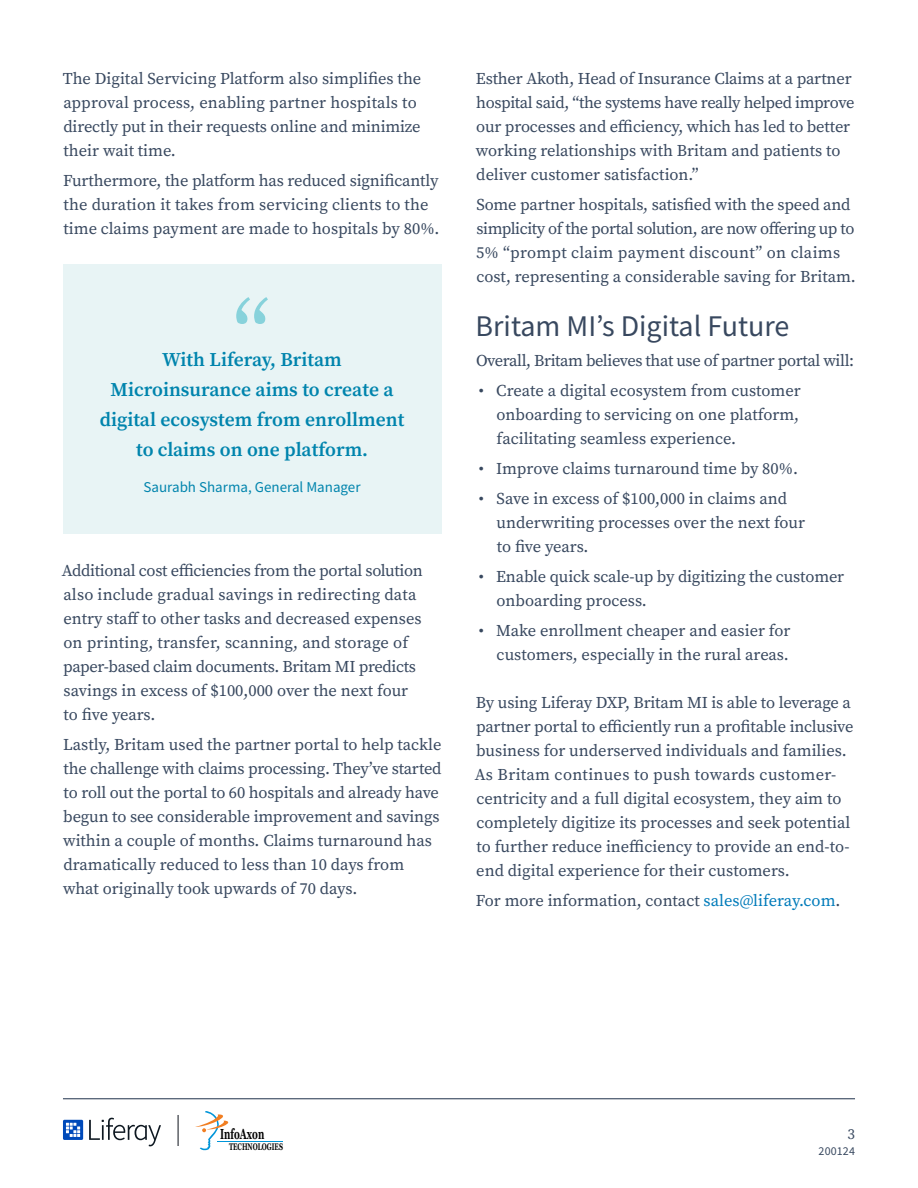
<style>
.page{position:relative;width:918px;height:1188px;background:#fff}
.page>*{position:absolute;margin:0;border:0;box-sizing:border-box;transform-origin:0 0}
.t1{font:30px "Source Sans Pro";color:#38485f}
.Quote_Secondary{font:600 19.5px/30px "Source Serif Pro";color:#0084ad;text-align:center}
.Text{font:16.5px/24px "Source Serif Pro";color:#38485f}
.Text-2{font:16.5px "Source Serif Pro";letter-spacing:-.025em;color:#38485f}
.Quote_-_Name{font:15px "Source Sans Pro";color:#0084ad}
.t2{font:15px "Source Serif Pro";color:#38485f}
.t3{font:700 14.4px "Georgia";color:#000;scale:.63 1}
.t4{font:12px "Source Sans Pro";letter-spacing:.01em;color:#38485f}
.t5{font:700 9.45px "Georgia";color:#000;scale:.65 1}
.s1{color:#007bba}
</style>
<div class="page">
<svg style="left:63px;top:1120px;width:20px;height:20px"></svg>
<svg style="left:89px;top:1118px;width:72px;height:28px"></svg>
<hr style="left:63px;top:1098px;width:792px;height:1px;background:#38485f">
<svg style="left:195px;top:1111px;width:34px;height:39px"></svg>
<hr style="left:218px;top:1141px;width:65px;height:1px;background:#0095d9">
<hr style="left:178px;top:1115px;width:1px;height:31px;background:#0c121b">
<div style="left:63px;top:264px;width:378px;height:270px;background:#e8f4f5"></div>
<svg style="left:236px;top:297px;width:32px;height:27px"></svg>
<p class="Text" style="left:63px;top:66px;width:360px">The Digital Servicing Platform also simplifies the approval process, enabling partner hospitals to directly put in their requests online and minimize their wait time.</p>
<p class="Text" style="left:63px;top:168px;width:378px">Furthermore, the platform has reduced significantly the duration it takes from servicing clients to the time claims payment are made to hospitals by 80%.</p>
<p class="Quote_Secondary" style="left:100px;top:344px;width:306px">With Liferay, Britam<br>Microinsurance aims to create a digital ecosystem from enrollment to claims on one platform.</p>
<p class="Quote_-_Name" style="left:144px;top:477px;width:219px">Saurabh Sharma, General Manager</p>
<p class="Text" style="left:62px;top:558px;width:363px">Additional cost efficiencies from the portal solution also include gradual savings in redirecting data entry staff to other tasks and decreased expenses on printing, transfer, scanning, and storage of paper-based claim documents. Britam MI predicts savings in excess of $100,000 over the next four to five years.</p>
<p class="Text" style="left:63px;top:732px;width:380px">Lastly, Britam used the partner portal to help tackle the challenge with claims processing. They’ve started to roll out the portal to 60 hospitals and already have begun to see considerable improvement and savings within a couple of months. Claims turnaround has dramatically reduced to less than 10 days from what originally took upwards of 70 days.</p>
<p class="Text" style="left:476px;top:66px;width:380px">Esther Akoth, Head of Insurance Claims at a partner hospital said, “the systems have really helped improve our processes and efficiency, which has led to better working relationships with Britam and patients to deliver customer satisfaction.”</p>
<p class="Text" style="left:476px;top:192px;width:381px">Some partner hospitals, satisfied with the speed and simplicity of the portal solution, are now offering up to 5% “prompt claim payment discount” on claims cost, representing a considerable saving for Britam.</p>
<h1 class="t1" style="left:476px;top:307px;width:315px">Britam MI’s Digital Future</h1>
<p class="Text-2" style="left:476px;top:349px;width:380px">Overall, Britam believes that use of partner portal will:</p>
<p class="Text" style="left:497px;top:378px;width:306px;text-align:justify;text-indent:-18px">• Create a digital ecosystem from customer onboarding to servicing on one platform, facilitating seamless experience.</p>
<p class="Text" style="left:479px;top:456px;width:321px">• Improve claims turnaround time by 80%.</p>
<p class="Text" style="left:496px;top:486px;width:310px;text-indent:-18px">• Save in excess of $100,000 in claims and underwriting processes over the next four to five years.</p>
<p class="Text" style="left:497px;top:564px;width:349px;text-indent:-18px">• Enable quick scale-up by digitizing the customer onboarding process.</p>
<p class="Text" style="left:479px;top:618px;width:313px;text-align:right">• Make enrollment cheaper and easier for customers, especially in the rural areas.</p>
<p class="Text" style="left:475px;top:690px;width:380px">By using Liferay DXP, Britam MI is able to leverage a partner portal to efficiently run a profitable inclusive business for underserved individuals and families.<br>As Britam continues to push towards customer&shy;centricity and a full digital ecosystem, they aim to completely digitize its processes and seek potential to further reduce inefficiency to provide an end-to&shy;end digital experience for their customers.</p>
<p class="Text" style="left:476px;top:888px;width:366px">For more information, contact <span class="s1">sales@liferay.com</span>.</p>
<p class="t3" style="left:220px;top:1125px;width:72px">InfoAxon</p>
<p class="t2" style="left:848px;top:1124px;width:9px">3</p>
<p class="t5" style="left:229px;top:1141px;width:85px">TECHNOLOGIES</p>
<p class="t4" style="left:819px;top:1143px;width:38px">200124</p>
</div>
